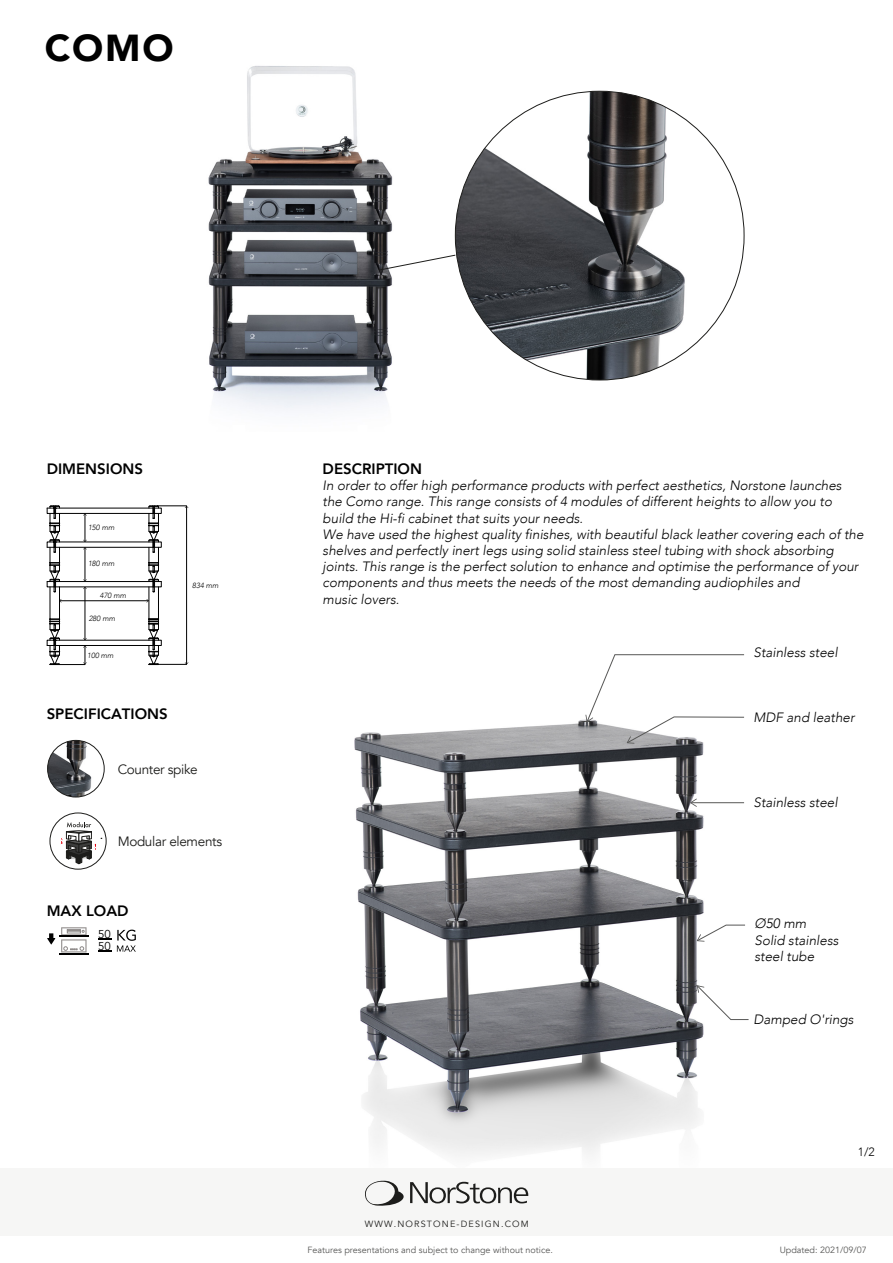
<style>
.page{position:relative;width:893px;height:1263px;background:#fff}
.page>*{position:absolute;margin:0;border:0;box-sizing:border-box;transform-origin:0 0}
.t1{font:900 37.5px "Avenir";color:#000}
.t2{font:800 15px "Avenir";color:#000}
.t3{font:italic 300 13.5px/16.2px "Avenir";color:#000}
.t4{font:13.5px "Avenir";letter-spacing:-.025em;color:#1d1d1b}
.t5{font:300 12px "Avenir";color:#000}
.t6{font:11.4px/12.3px "Avenir";color:#000}
.t7{font:9px "Avenir";color:#575756}
.t8{font:9px "Avenir";letter-spacing:.13em;color:#1d1d1b}
.t9{font:italic 300 7.5px "Avenir";color:#000}
</style>
<div class="page">
<img style="left:208px;top:66px;width:185px;height:344px">
<img style="left:354px;top:719px;width:391px;height:437px">
<div style="left:0;top:1168px;width:893px;height:68px;background:#f6f6f5"></div>
<svg style="left:365px;top:1180px;width:163px;height:26px"></svg>
<svg style="left:61px;top:927px;width:26px;height:25px"></svg>
<hr style="left:59px;top:935px;width:30px;height:2px;background:#000">
<hr style="left:59px;top:952px;width:30px;height:2px;background:#000">
<svg style="left:98px;top:930px;width:38px;height:22px"></svg>
<hr style="left:158px;top:587px;width:1px;height:32px;background:#000">
<hr style="left:149px;top:587px;width:1px;height:32px;background:#000">
<hr style="left:59px;top:587px;width:1px;height:32px;background:#000">
<hr style="left:50px;top:587px;width:1px;height:32px;background:#000">
<div style="left:154px;top:640px;width:7px;height:6px;border:1px solid #000"></div>
<hr style="left:85px;top:587px;width:1px;height:53px;background:#000">
<svg style="left:47px;top:505px;width:115px;height:88px"></svg>
<hr style="left:60px;top:600px;width:88px;height:1px;background:#000">
<svg style="left:146px;top:599px;width:3px;height:4px"></svg>
<hr style="left:186px;top:506px;width:1px;height:158px;background:#000">
<hr style="left:157px;top:506px;width:30px;height:1px;background:#000">
<hr style="left:157px;top:664px;width:30px;height:1px;background:#000">
<svg style="left:47px;top:619px;width:112px;height:46px"></svg>
<img style="left:48px;top:740px;width:56px;height:57px;border-radius:28px">
<div style="left:47px;top:740px;width:57px;height:57px;border:1px solid #1d1d1b;border-radius:50%"></div>
<img style="left:455px;top:91px;width:289px;height:289px;border-radius:144px">
<svg style="left:378px;top:254px;width:78px;height:17px"></svg>
<svg style="left:585px;top:654px;width:160px;height:90px"></svg>
<svg style="left:697px;top:924px;width:48px;height:18px"></svg>
<svg style="left:696px;top:985px;width:53px;height:35px"></svg>
<hr style="left:691px;top:802px;width:53px;height:1px;background:#575756">
<svg style="left:690px;top:798px;width:7px;height:9px"></svg>
<svg style="left:47px;top:933px;width:8px;height:11px"></svg>
<div style="left:50px;top:813px;width:56px;height:56px;border:1px solid #1d1d1b;border-radius:50%"></div>
<svg style="left:60px;top:822px;width:42px;height:42px"></svg>
<h1 class="t1" style="left:45px;top:16px;width:131px">COMO</h1>
<p class="t2" style="left:47px;top:457px;width:98px">DIMENSIONS</p>
<p class="t9" style="left:88px;top:523px;width:28px">150 mm</p>
<p class="t9" style="left:88px;top:559px;width:28px">180 mm</p>
<p class="t9" style="left:100px;top:591px;width:28px">470 mm</p>
<p class="t9" style="left:192px;top:581px;width:28px">834 mm</p>
<p class="t2" style="left:323px;top:457px;width:101px">DESCRIPTION</p>
<p class="t3" style="left:323px;top:477px;width:542px">In order to offer high performance products with perfect aesthetics, Norstone launches the Como range. This range consists of 4 modules of different heights to allow you to build the Hi-fi cabinet that suits your needs.<br>We have used the highest quality finishes, with beautiful black leather covering each of the shelves and perfectly inert legs using solid stainless steel tubing with shock absorbing joints. This range is the perfect solution to enhance and optimise the performance of your components and thus meets the needs of the most demanding audiophiles and<br>music lovers.</p>
<p class="t9" style="left:89px;top:614px;width:28px">280 mm</p>
<p class="t9" style="left:87px;top:651px;width:28px">100 mm</p>
<p class="t3" style="left:753px;top:644px;width:86px">Stainless steel</p>
<p class="t2" style="left:47px;top:702px;width:123px">SPECIFICATIONS</p>
<p class="t4" style="left:118px;top:761px;width:82px">Counter spike</p>
<p class="t4" style="left:118px;top:833px;width:106px">Modular elements</p>
<p class="t2" style="left:47px;top:899px;width:83px">MAX LOAD</p>
<p class="t6" style="left:98px;top:928px;width:14px">50<br>50</p>
<p class="t8" style="left:365px;top:1219px;width:165px">WWW.NORSTONE-DESIGN.COM</p>
<p class="t7" style="left:307px;top:1244px;width:247px">Features presentations and subject to change without notice.</p>
<p class="t3" style="left:753px;top:709px;width:103px">MDF and leather</p>
<p class="t3" style="left:753px;top:794px;width:86px">Stainless steel</p>
<p class="t3" style="left:754px;top:915px;width:86px">Ø50 mm<br>Solid stainless steel tube</p>
<p class="t3" style="left:753px;top:1011px;width:102px">Damped O'rings</p>
<p class="t5" style="left:858px;top:1145px;width:18px">1/2</p>
<p class="t7" style="left:780px;top:1244px;width:89px">Updated: 2021/09/07</p>
</div>
